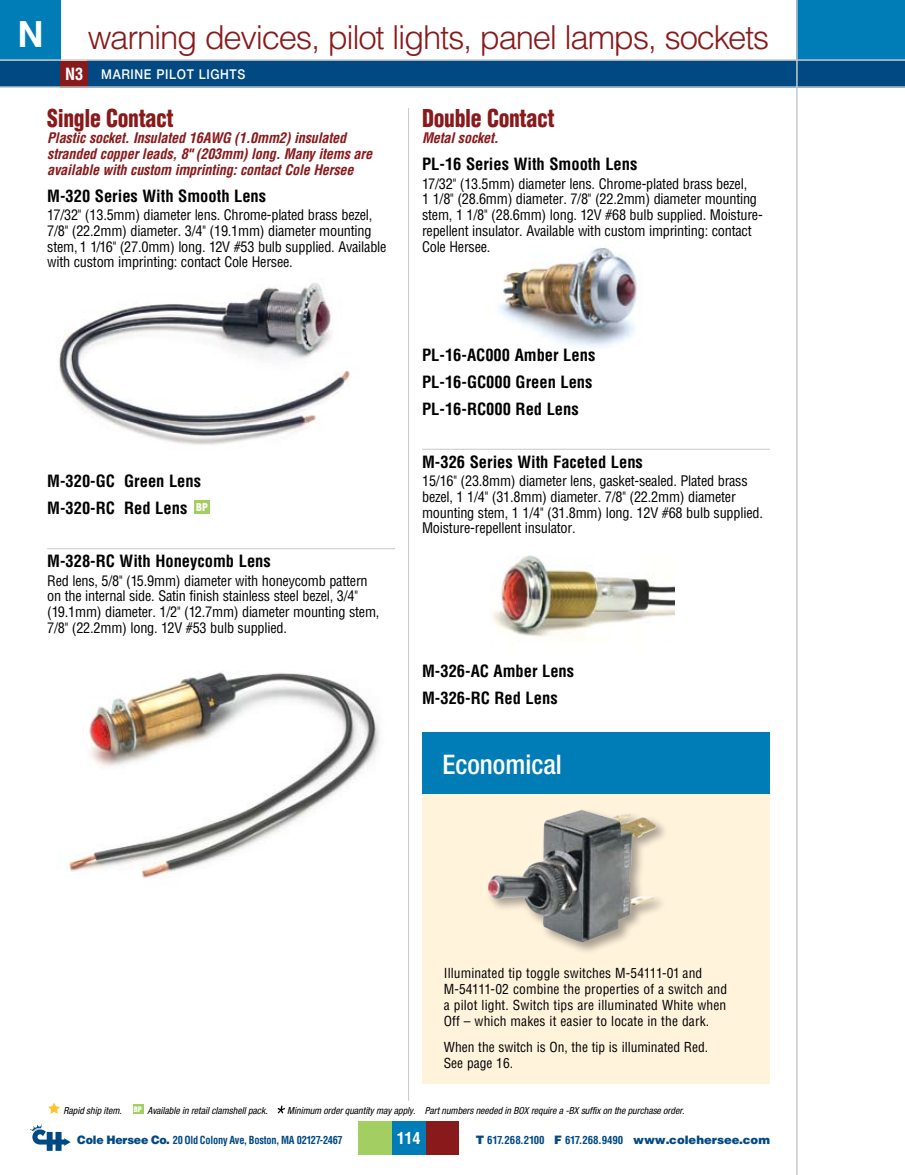
<style>
.page{position:relative;width:905px;height:1175px;background:#fff}
.page>*{position:absolute;margin:0;border:0;box-sizing:border-box;transform-origin:0 0}
.t1{font:700 36px "Helvetica";color:#fff}
.t2{font:300 33px "Helvetica";letter-spacing:-.04em;color:#891a1c}
.t3{font:500 condensed 27px "Helvetica Neue";color:#fff}
.t4{font:900 condensed 24px "Helvetica";letter-spacing:-.015em;color:#891a1c;scale:.9 1}
.t5{font:700 condensed 16.5px/27px "Helvetica";color:#000}
.t6{font:700 condensed 16.5px "Helvetica";color:#fff}
.t7{font:700 condensed 16.2px "Helvetica";color:#fff}
.t8{font:condensed 14.25px/15.8px "Helvetica";letter-spacing:-.015em;color:#000}
.t9{font:italic 700 condensed 14.25px/15.8px "Helvetica";letter-spacing:-.015em;color:#891a1c}
.t10{font:condensed 13.5px/15.8px "Helvetica";letter-spacing:.01em;color:#000}
.t11{font:500 13.5px "Helvetica Neue";letter-spacing:.05em;color:#fff;scale:.9 1}
.t12{font:700 condensed 10.8px "Helvetica";letter-spacing:-.015em;color:#004983;scale:.95 1}
.t13{font:700 condensed 10.8px "Helvetica";letter-spacing:-.015em;color:#004983}
.t14{font:italic condensed 9.75px "Helvetica Neue";color:#000}
.s1{font-family:"Helvetica";font-weight:900;font-style:normal;font-size:7.35px;color:#fff}
.s2{font-weight:900;font-stretch:normal;font-size:11.7px}
</style>
<div class="page">
<img style="left:59px;top:283px;width:292px;height:162px">
<div style="left:358px;top:1120px;width:33px;height:34px;background:#a3cf62"></div>
<div style="left:425px;top:1121px;width:34px;height:33px;background:#891a1c"></div>
<div style="left:391px;top:1121px;width:34px;height:33px;background:#007db6"></div>
<svg style="left:30px;top:1124px;width:41px;height:26px"></svg>
<div style="left:0;top:0;width:61px;height:61px;background:#007db6"></div>
<div style="left:796px;top:0;width:108px;height:61px;background:#007db6"></div>
<hr style="left:408px;top:108px;width:1px;height:992px;background:#c6c8ca">
<div style="left:88px;top:61px;width:708px;height:27px;background:#004983"></div>
<div style="left:0;top:61px;width:61px;height:25px;background:#004983"></div>
<div style="left:796px;top:61px;width:108px;height:27px;background:#004983"></div>
<div style="left:61px;top:61px;width:27px;height:27px;background:#891a1c"></div>
<hr style="left:796px;top:0;width:1px;height:1174px;background:#c6c8ca">
<img style="left:500px;top:247px;width:137px;height:101px">
<img style="left:492px;top:555px;width:183px;height:85px">
<img style="left:67px;top:672px;width:312px;height:206px">
<hr style="left:47px;top:548px;width:348px;height:1px;background:#c6c8ca">
<div style="left:194px;top:500px;width:16px;height:14px;background:#a3cf62"></div>
<hr style="left:422px;top:449px;width:348px;height:1px;background:#c6c8ca">
<svg style="left:48px;top:1102px;width:12px;height:11px"></svg>
<div style="left:133px;top:1104px;width:10px;height:10px;background:#a3cf62"></div>
<svg style="left:277px;top:1105px;width:8px;height:8px"></svg>
<hr style="left:0;top:59px;width:904px;height:2px;background:#c6c8ca">
<div style="left:422px;top:793px;width:348px;height:290px;background:#fff3dc"></div>
<div style="left:422px;top:732px;width:348px;height:62px;background:#007db6"></div>
<img style="left:488px;top:809px;width:168px;height:134px">
<hr style="left:0;top:86px;width:904px;height:2px;background:#c6c8ca">
<h1 class="t1" style="left:17px;top:6px;width:27px">N</h1>
<h2 class="t2" style="left:88px;top:16px;width:683px">warning devices, pilot lights, panel lamps, sockets</h2>
<p class="t11" style="left:101px;top:66px;width:161px">MARINE PILOT LIGHTS</p>
<p class="t6" style="left:65px;top:64px;width:20px">N3</p>
<h3 class="t4" style="left:47px;top:103px;width:142px">Single Contact</h3>
<p class="t9" style="left:47px;top:130px;width:326px">Plastic socket. Insulated 16AWG (1.0mm2) insulated stranded copper leads, 8" (203mm) long. Many items are available with custom imprinting: contact Cole Hersee</p>
<p class="t5" style="left:47px;top:182px;width:220px">M-320 Series With Smooth Lens</p>
<p class="t8" style="left:47px;top:207px;width:341px">17/32" (13.5mm) diameter lens. Chrome-plated brass bezel, 7/8" (22.2mm) diameter. 3/4" (19.1mm) diameter mounting stem, 1 1/16" (27.0mm) long. 12V #53 bulb supplied. Available with custom imprinting: contact Cole Hersee.</p>
<h3 class="t4" style="left:422px;top:103px;width:149px">Double Contact</h3>
<p class="t9" style="left:422px;top:130px;width:78px">Metal socket.</p>
<p class="t5" style="left:422px;top:151px;width:217px">PL-16 Series With Smooth Lens</p>
<p class="t8" style="left:422px;top:175px;width:342px">17/32" (13.5mm) diameter lens. Chrome-plated brass bezel,<br>1 1/8" (28.6mm) diameter. 7/8" (22.2mm) diameter mounting stem, 1 1/8" (28.6mm) long. 12V #68 bulb supplied. Moisture&shy;repellent insulator. Available with custom imprinting: contact Cole Hersee.</p>
<p class="t5" style="left:47px;top:467px;width:162px">M-320-GC Green Lens<br>M-320-RC Red Lens <sup>BP</sup></p>
<p class="t5" style="left:47px;top:547px;width:225px">M-328-RC With Honeycomb Lens</p>
<p class="t8" style="left:47px;top:572px;width:334px">Red lens, 5/8" (15.9mm) diameter with honeycomb pattern on the internal side. Satin finish stainless steel bezel, 3/4" (19.1mm) diameter. 1/2" (12.7mm) diameter mounting stem, 7/8" (22.2mm) long. 12V #53 bulb supplied.</p>
<p class="t5" style="left:422px;top:341px;width:175px">PL-16-AC000 Amber Lens<br>PL-16-GC000 Green Lens<br>PL-16-RC000 Red Lens</p>
<p class="t5" style="left:422px;top:448px;width:222px">M-326 Series With Faceted Lens</p>
<p class="t8" style="left:422px;top:473px;width:342px">15/16" (23.8mm) diameter lens, gasket-sealed. Plated brass bezel, 1 1/4" (31.8mm) diameter. 7/8" (22.2mm) diameter mounting stem, 1 1/4" (31.8mm) long. 12V #68 bulb supplied.<br>Moisture-repellent insulator.</p>
<p class="t5" style="left:422px;top:657px;width:154px">M-326-AC Amber Lens<br>M-326-RC Red Lens</p>
<h3 class="t3" style="left:442px;top:748px;width:121px">Economical</h3>
<p class="t10" style="left:444px;top:965px;width:285px">Illuminated tip toggle switches M-54111-01 and M-54111-02 combine the properties of a switch and a pilot light. Switch tips are illuminated White when Off – which makes it easier to locate in the dark.</p>
<p class="t10" style="left:444px;top:1039px;width:266px">When the switch is On, the tip is illuminated Red.<br>See page 16.</p>
<p class="t14" style="left:64px;top:1104px;width:206px">Rapid ship item. <span class="s1">BP</span> Available in retail clamshell pack.</p>
<p class="t14" style="left:287px;top:1104px;width:399px">Minimum order quantity may apply. Part numbers needed in BOX require a -BX suffix on the purchase order.</p>
<p class="t12" style="left:77px;top:1133px;width:281px"><span class="s2">Cole Hersee Co.</span> 20 Old Colony Ave, Boston, MA 02127-2467</p>
<p class="t7" style="left:397px;top:1127px;width:25px">114</p>
<p class="t13" style="left:475px;top:1133px;width:296px"><span class="s2">T</span> 617.268.2100 <span class="s2">F</span> 617.268.9490 <span class="s2">www.colehersee.com</span></p>
</div>
